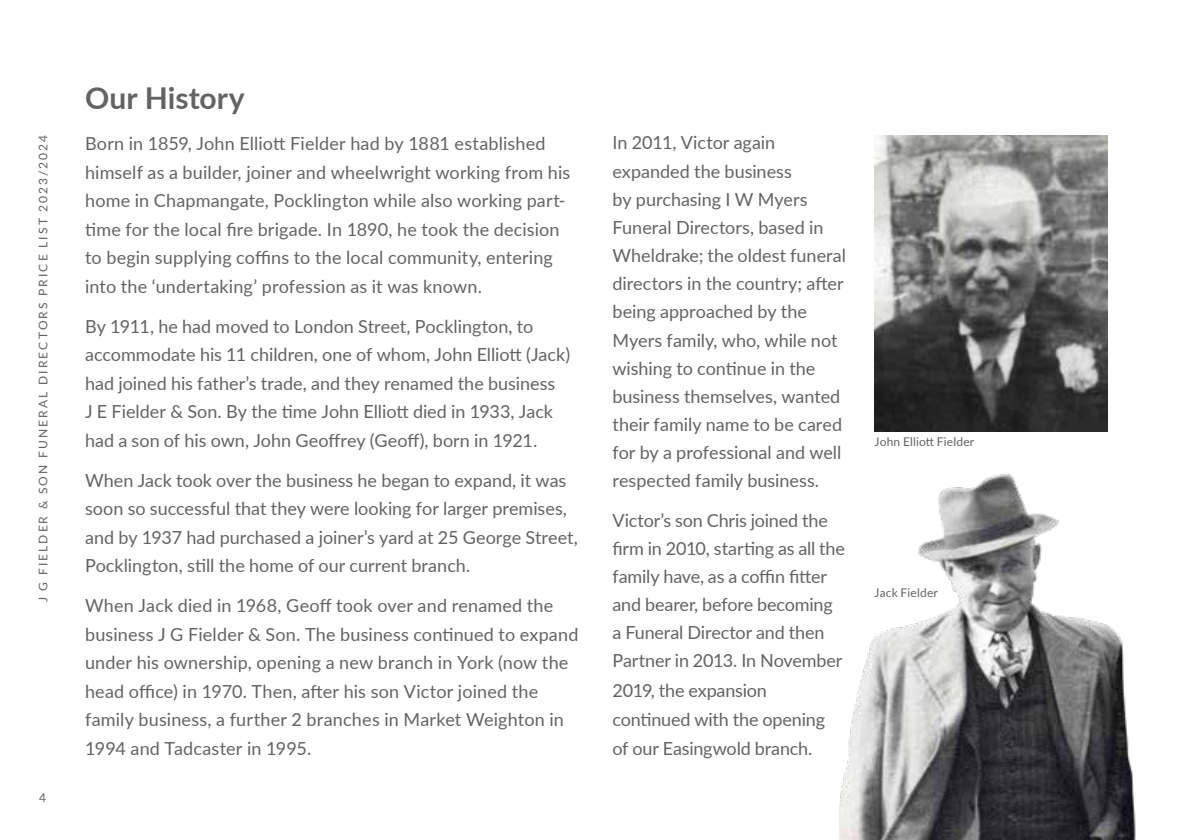
<style>
.page{position:relative;width:1191px;height:840px;background:#fff}
.page>*{position:absolute;margin:0;border:0;box-sizing:border-box;transform-origin:0 0}
.t1{font:700 30px "Lato";color:#636363}
.t2{font:18px/28.4px "Lato";color:#636363}
.t3{font:12px "Lato";letter-spacing:.16em;color:#636363}
.t4{font:12px "Lato";letter-spacing:.015em;color:#636363}
</style>
<div class="page">
<img style="left:839px;top:473px;width:297px;height:366px">
<img style="left:874px;top:135px;width:233px;height:296px">
<p class="t3" style="left:34px;top:602px;width:468px;rotate:-90deg">J G FIELDER &amp; SON FUNERAL DIRECTORS PRICE LIST 2023/2024</p>
<p class="t3" style="left:39px;top:788px;width:8px">4</p>
<h1 class="t1" style="left:85px;top:76px;width:161px">Our History</h1>
<p class="t2" style="left:85px;top:129px;width:487px">Born in 1859, John Elliott Fielder had by 1881 established himself as a builder, joiner and wheelwright working from his home in Chapmangate, Pocklington while also working part&shy;time for the local fire brigade. In 1890, he took the decision to begin supplying coffins to the local community, entering into the ‘undertaking’ profession as it was known.</p>
<p class="t2" style="left:85px;top:311px;width:486px">By 1911, he had moved to London Street, Pocklington, to accommodate his 11 children, one of whom, John Elliott (Jack) had joined his father’s trade, and they renamed the business<br>J E Fielder &amp; Son. By the time John Elliott died in 1933, Jack had a son of his own, John Geoffrey (Geoff), born in 1921.</p>
<p class="t2" style="left:85px;top:465px;width:494px">When Jack took over the business he began to expand, it was soon so successful that they were looking for larger premises, and by 1937 had purchased a joiner’s yard at 25 George Street, Pocklington, still the home of our current branch.</p>
<p class="t2" style="left:85px;top:590px;width:495px">When Jack died in 1968, Geoff took over and renamed the business J G Fielder &amp; Son. The business continued to expand under his ownership, opening a new branch in York (now the head office) in 1970. Then, after his son Victor joined the family business, a further 2 branches in Market Weighton in 1994 and Tadcaster in 1995.</p>
<p class="t2" style="left:612px;top:128px;width:235px">In 2011, Victor again expanded the business<br>by purchasing I W Myers<br>Funeral Directors, based in<br>Wheldrake; the oldest funeral directors in the country; after being approached by the<br>Myers family, who, while not wishing to continue in the business themselves, wanted their family name to be cared for by a professional and well respected family business.</p>
<p class="t2" style="left:612px;top:505px;width:234px">Victor’s son Chris joined the firm in 2010, starting as all the family have, as a coffin fitter and bearer, before becoming a Funeral Director and then<br>Partner in 2013. In November<br>2019, the expansion continued with the opening of our Easingwold branch.</p>
<p class="t4" style="left:874px;top:432px;width:101px">John Elliott Fielder</p>
<p class="t4" style="left:874px;top:583px;width:65px">Jack Fielder</p>
</div>
